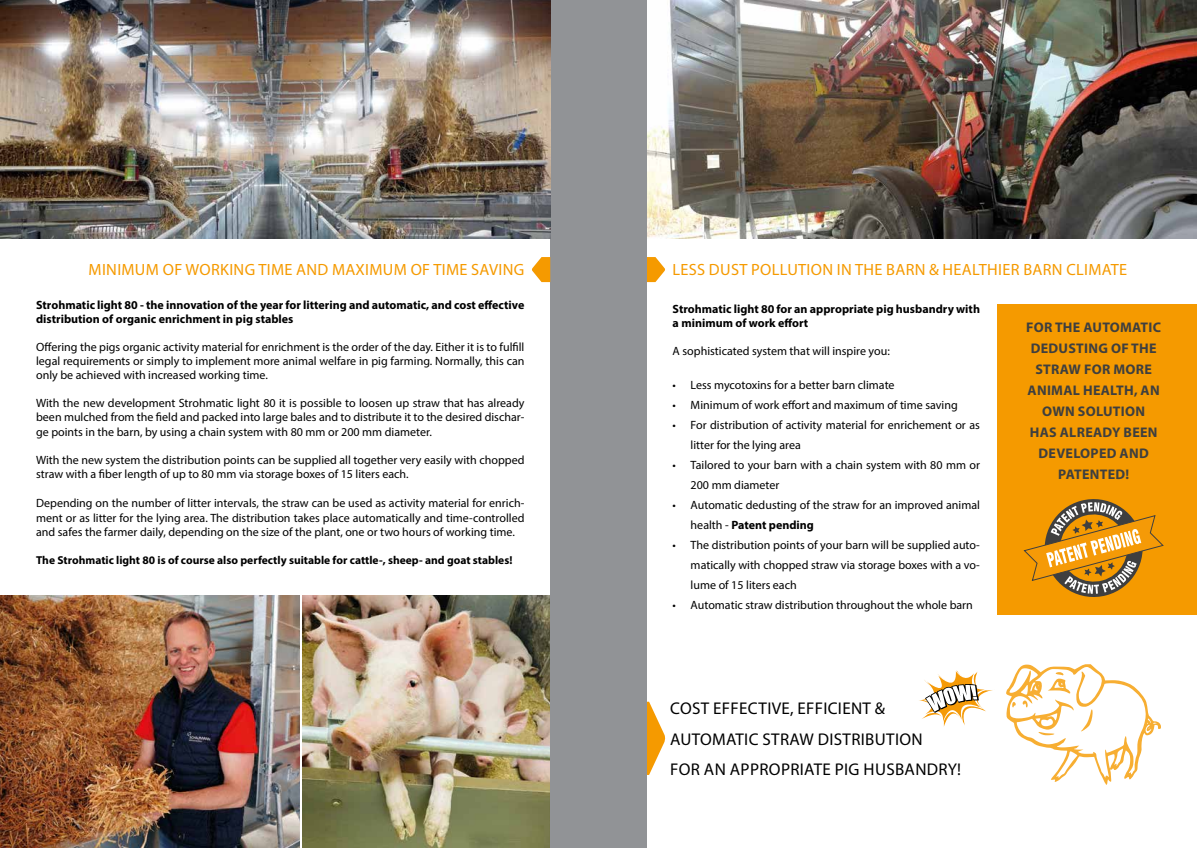
<style>
.page{position:relative;width:1197px;height:848px;background:#fff}
.page>*{position:absolute;margin:0;border:0;box-sizing:border-box;transform-origin:0 0}
.t1{font:17px/30px "Myriad Pro";letter-spacing:.02em;color:#000}
.t2{font:16.3px "Myriad Pro";letter-spacing:.02em;color:#f59a00}
.t3{font:700 14px/21px "Myriad Pro";letter-spacing:.02em;color:#3e3f3f;text-align:center}
.t4{font:12px/20px "Myriad Pro";color:#000;text-align:justify}
.t5{font:700 12px/14px "Myriad Pro";color:#000}
.t6{font:700 11.5px "Myriad Pro";color:#000}
.s1{font-weight:700}
</style>
<div class="page">
<img style="left:0;top:595px;width:299px;height:253px">
<img style="left:302px;top:595px;width:248px;height:253px">
<div style="left:550px;top:0;width:48px;height:848px;background:#919396"></div>
<svg style="left:532px;top:257px;width:18px;height:25px"></svg>
<svg style="left:646px;top:257px;width:19px;height:25px"></svg>
<svg style="left:646px;top:701px;width:20px;height:74px"></svg>
<img style="left:646px;top:0;width:550px;height:239px">
<div style="left:598px;top:0;width:48px;height:848px;background:#919396"></div>
<svg style="left:919px;top:670px;width:74px;height:57px"></svg>
<img style="left:0;top:0;width:550px;height:238px">
<svg style="left:1006px;top:664px;width:154px;height:120px"></svg>
<div style="left:997px;top:304px;width:199px;height:310px;background:#f59a00"></div>
<svg style="left:1023px;top:499px;width:140px;height:98px"></svg>
<h2 class="t2" style="left:89px;top:259px;width:437px">MINIMUM OF WORKING TIME AND MAXIMUM OF TIME SAVING</h2>
<p class="t5" style="left:36px;top:298px;width:490px">Strohmatic light 80 - the innovation of the year for littering and automatic, and cost effective distribution of organic enrichment in pig stables</p>
<p class="t4" style="left:36px;top:340px;width:490px;line-height:14px">Offering the pigs organic activity material for enrichment is the order of the day. Either it is to fulfill legal requirements or simply to implement more animal welfare in pig farming. Normally, this can only be achieved with increased working time.</p>
<p class="t4" style="left:36px;top:396px;width:490px;line-height:14px">With the new development Strohmatic light 80 it is possible to loosen up straw that has already been mulched from the field and packed into large bales and to distribute it to the desired dischar&shy;ge points in the barn, by using a chain system with 80 mm or 200 mm diameter.</p>
<p class="t4" style="left:36px;top:452px;width:490px;line-height:14.4px">With the new system the distribution points can be supplied all together very easily with chopped straw with a fiber length of up to 80 mm via storage boxes of 15 liters each.</p>
<p class="t4" style="left:36px;top:495px;width:490px;line-height:14.4px">Depending on the number of litter intervals, the straw can be used as activity material for enrich&shy;ment or as litter for the lying area. The distribution takes place automatically and time-controlled and safes the farmer daily, depending on the size of the plant, one or two hours of working time.</p>
<p class="t6" style="left:36px;top:552px;width:477px">The Strohmatic light 80 is of course also perfectly suitable for cattle-, sheep- and goat stables!</p>
<h2 class="t2" style="left:672px;top:259px;width:456px">LESS DUST POLLUTION IN THE BARN &amp; HEALTHIER BARN CLIMATE</h2>
<p class="t5" style="left:672px;top:301px;width:309px">Strohmatic light 80 for an appropriate pig husbandry with a minimum of work effort</p>
<p class="t4" style="left:672px;top:341px;width:219px">A sophisticated system that will inspire you:</p>
<p class="t4" style="left:672px;top:375px;width:223px">• Less mycotoxins for a better barn climate</p>
<p class="t4" style="left:672px;top:395px;width:286px">• Minimum of work effort and maximum of time saving</p>
<p class="t4" style="left:690px;top:415px;width:291px;text-indent:-18px">• For distribution of activity material for enrichement or as litter for the lying area</p>
<p class="t4" style="left:690px;top:455px;width:291px;text-indent:-18px">• Tailored to your barn with a chain system with 80 mm or<br>200 mm diameter</p>
<p class="t4" style="left:690px;top:495px;width:291px;text-indent:-18px">• Automatic dedusting of the straw for an improved animal health - <span class="s1">Patent pending</span></p>
<p class="t4" style="left:690px;top:535px;width:291px;text-indent:-18px">• The distribution points of your barn will be supplied auto&shy;matically with chopped straw via storage boxes with a vo&shy;lume of 15 liters each</p>
<p class="t4" style="left:672px;top:595px;width:302px">• Automatic straw distribution throughout the whole barn</p>
<h1 class="t1" style="left:670px;top:693px;width:292px">COST EFFECTIVE, EFFICIENT &amp;<br>AUTOMATIC STRAW DISTRIBUTION<br>FOR AN APPROPRIATE PIG HUSBANDRY!</h1>
<p class="t3" style="left:1026px;top:317px;width:136px">FOR THE AUTOMATIC<br>DEDUSTING OF THE<br>STRAW FOR MORE<br>ANIMAL HEALTH, AN<br>OWN SOLUTION<br>HAS ALREADY BEEN<br>DEVELOPED AND<br>PATENTED!</p>
</div>
